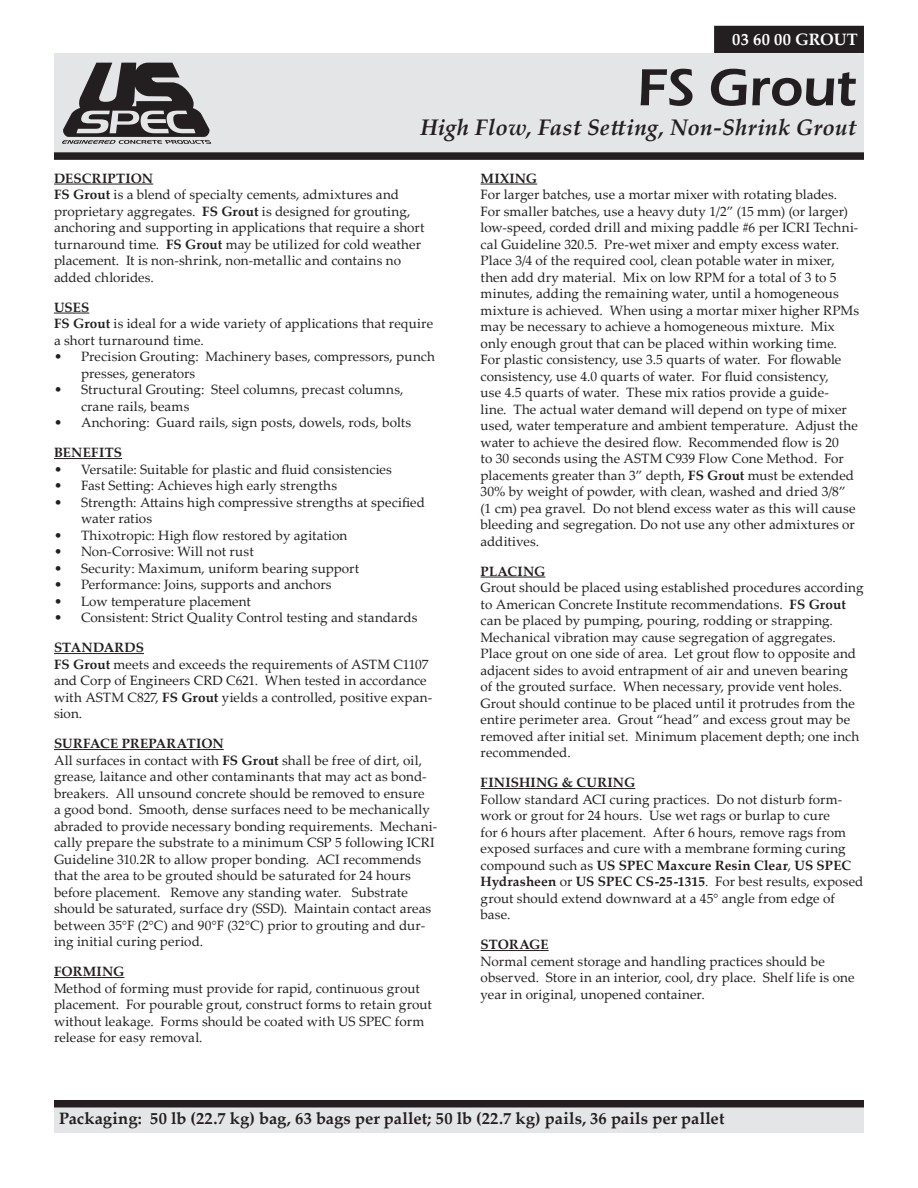
<style>
.page{position:relative;width:918px;height:1188px;background:#fff}
.page>*{position:absolute;margin:0;border:0;box-sizing:border-box;transform-origin:0 0}
.Product_Name{font:600 54px "Eras ITC";letter-spacing:-.01em;color:#231f20}
.Product_Descriptions{font:italic 700 22.5px "Palatino Linotype";letter-spacing:.01em;color:#231f20}
.Packaging{font:700 16.5px "Palatino Linotype";letter-spacing:.01em;color:#231f20}
.categories{font:700 16.5px "Palatino Linotype";letter-spacing:.02em;color:#fff}
.Body_Text{font:13.5px/16.5px "Palatino Linotype";letter-spacing:.005em;color:#231f20}
.Body_Text_Heading{font:700 13.5px "Palatino Linotype";letter-spacing:.015em;color:#231f20}
.s1{font-weight:700}
</style>
<div class="page">
<div style="left:54px;top:1108px;width:810px;height:25px;background:#e4e5e7"></div>
<div style="left:54px;top:1100px;width:810px;height:7px;background:#231f20"></div>
<div style="left:54px;top:53px;width:810px;height:99px;background:#e4e5e7"></div>
<div style="left:54px;top:152px;width:810px;height:8px;background:#231f20"></div>
<svg style="left:62px;top:63px;width:149px;height:81px"></svg>
<hr style="left:54px;top:184px;width:99px;height:1px;background:#231f20">
<hr style="left:54px;top:313px;width:35px;height:1px;background:#231f20">
<hr style="left:54px;top:458px;width:68px;height:1px;background:#231f20">
<hr style="left:54px;top:653px;width:90px;height:1px;background:#231f20">
<hr style="left:54px;top:749px;width:170px;height:1px;background:#231f20">
<hr style="left:54px;top:977px;width:70px;height:1px;background:#231f20">
<hr style="left:481px;top:184px;width:56px;height:1px;background:#231f20">
<hr style="left:481px;top:577px;width:64px;height:1px;background:#231f20">
<hr style="left:481px;top:788px;width:154px;height:1px;background:#231f20">
<hr style="left:481px;top:950px;width:68px;height:1px;background:#231f20">
<div style="left:714px;top:26px;width:150px;height:27px;background:#231f20"></div>
<p class="categories" style="left:732px;top:27px;width:127px">03 60 00 GROUT</p>
<p class="Product_Name" style="left:637px;top:57px;width:221px">FS Grout</p>
<p class="Product_Descriptions" style="left:420px;top:111px;width:438px">High Flow, Fast Setting, Non-Shrink Grout</p>
<p class="Body_Text_Heading" style="left:54px;top:169px;width:101px">DESCRIPTION</p>
<p class="Body_Text" style="left:54px;top:186px;width:372px"><span class="s1">FS Grout</span> is a blend of specialty cements, admixtures and proprietary aggregates. <span class="s1">FS Grout</span> is designed for grouting, anchoring and supporting in applications that require a short turnaround time. <span class="s1">FS Grout</span> may be utilized for cold weather placement. It is non-shrink, non-metallic and contains no added chlorides.</p>
<p class="Body_Text_Heading" style="left:54px;top:298px;width:37px">USES</p>
<p class="Body_Text" style="left:54px;top:315px;width:381px"><span class="s1">FS Grout</span> is ideal for a wide variety of applications that require a short turnaround time.</p>
<p class="Body_Text" style="left:81px;top:348px;width:356px;text-indent:-27px">• Precision Grouting: Machinery bases, compressors, punch presses, generators</p>
<p class="Body_Text" style="left:81px;top:381px;width:324px;text-indent:-27px">• Structural Grouting: Steel columns, precast columns, crane rails, beams</p>
<p class="Body_Text" style="left:54px;top:414px;width:359px">• Anchoring: Guard rails, sign posts, dowels, rods, bolts</p>
<p class="Body_Text_Heading" style="left:54px;top:443px;width:70px">BENEFITS</p>
<p class="Body_Text" style="left:54px;top:460px;width:339px">• Versatile: Suitable for plastic and fluid consistencies</p>
<p class="Body_Text" style="left:54px;top:477px;width:285px">• Fast Setting: Achieves high early strengths</p>
<p class="Body_Text" style="left:81px;top:493px;width:346px;text-indent:-27px">• Strength: Attains high compressive strengths at specified water ratios</p>
<p class="Body_Text" style="left:54px;top:526px;width:295px">• Thixotropic: High flow restored by agitation</p>
<p class="Body_Text" style="left:54px;top:543px;width:201px">• Non-Corrosive: Will not rust</p>
<p class="Body_Text" style="left:54px;top:559px;width:307px">• Security: Maximum, uniform bearing support</p>
<p class="Body_Text" style="left:54px;top:576px;width:279px">• Performance: Joins, supports and anchors</p>
<p class="Body_Text" style="left:54px;top:592px;width:199px">• Low temperature placement</p>
<p class="Body_Text" style="left:54px;top:609px;width:365px">• Consistent: Strict Quality Control testing and standards</p>
<p class="Body_Text_Heading" style="left:54px;top:638px;width:92px">STANDARDS</p>
<p class="Body_Text" style="left:54px;top:655px;width:380px"><span class="s1">FS Grout</span> meets and exceeds the requirements of ASTM C1107 and Corp of Engineers CRD C621. When tested in accordance with ASTM C827, <span class="s1">FS Grout</span> yields a controlled, positive expan&shy;sion.</p>
<p class="Body_Text_Heading" style="left:54px;top:734px;width:171px">SURFACE PREPARATION</p>
<p class="Body_Text" style="left:54px;top:751px;width:385px">All surfaces in contact with <span class="s1">FS Grout</span> shall be free of dirt, oil, grease, laitance and other contaminants that may act as bond&shy;breakers. All unsound concrete should be removed to ensure<br>a good bond. Smooth, dense surfaces need to be mechanically abraded to provide necessary bonding requirements. Mechani&shy;cally prepare the substrate to a minimum CSP 5 following ICRI Guideline 310.2R to allow proper bonding. ACI recommends that the area to be grouted should be saturated for 24 hours before placement. Remove any standing water. Substrate should be saturated, surface dry (SSD). Maintain contact areas between 35°F (2°C) and 90°F (32°C) prior to grouting and dur&shy;ing initial curing period.</p>
<p class="Body_Text_Heading" style="left:54px;top:962px;width:72px">FORMING</p>
<p class="Body_Text" style="left:54px;top:979px;width:379px">Method of forming must provide for rapid, continuous grout placement. For pourable grout, construct forms to retain grout without leakage. Forms should be coated with US SPEC form release for easy removal.</p>
<p class="Body_Text_Heading" style="left:481px;top:169px;width:58px">MIXING</p>
<p class="Body_Text" style="left:481px;top:186px;width:380px">For larger batches, use a mortar mixer with rotating blades.<br>For smaller batches, use a heavy duty 1/2” (15 mm) (or larger) low-speed, corded drill and mixing paddle #6 per ICRI Techni&shy;cal Guideline 320.5. Pre-wet mixer and empty excess water.<br>Place 3/4 of the required cool, clean potable water in mixer, then add dry material. Mix on low RPM for a total of 3 to 5 minutes, adding the remaining water, until a homogeneous mixture is achieved. When using a mortar mixer higher RPMs may be necessary to achieve a homogeneous mixture. Mix only enough grout that can be placed within working time.<br>For plastic consistency, use 3.5 quarts of water. For flowable consistency, use 4.0 quarts of water. For fluid consistency,<br>use 4.5 quarts of water. These mix ratios provide a guide-<br>line. The actual water demand will depend on type of mixer used, water temperature and ambient temperature. Adjust the water to achieve the desired flow. Recommended flow is 20<br>to 30 seconds using the ASTM C939 Flow Cone Method. For placements greater than 3” depth, <span class="s1">FS Grout</span> must be extended 30% by weight of powder, with clean, washed and dried 3/8” (1 cm) pea gravel. Do not blend excess water as this will cause bleeding and segregation. Do not use any other admixtures or additives.</p>
<p class="Body_Text_Heading" style="left:481px;top:562px;width:66px">PLACING</p>
<p class="Body_Text" style="left:481px;top:579px;width:385px">Grout should be placed using established procedures according to American Concrete Institute recommendations. <span class="s1">FS Grout </span>can be placed by pumping, pouring, rodding or strapping.<br>Mechanical vibration may cause segregation of aggregates.<br>Place grout on one side of area. Let grout flow to opposite and adjacent sides to avoid entrapment of air and uneven bearing<br>of the grouted surface. When necessary, provide vent holes.<br>Grout should continue to be placed until it protrudes from the entire perimeter area. Grout “head” and excess grout may be removed after initial set. Minimum placement depth; one inch recommended.</p>
<p class="Body_Text_Heading" style="left:481px;top:773px;width:156px">FINISHING &amp; CURING</p>
<p class="Body_Text" style="left:481px;top:790px;width:384px">Follow standard ACI curing practices. Do not disturb form&shy;work or grout for 24 hours. Use wet rags or burlap to cure<br>for 6 hours after placement. After 6 hours, remove rags from exposed surfaces and cure with a membrane forming curing compound such as <span class="s1">US SPEC Maxcure Resin Clear</span>, <span class="s1">US SPEC Hydrasheen</span> or <span class="s1">US SPEC CS-25-1315</span>. For best results, exposed grout should extend downward at a 45° angle from edge of base.</p>
<p class="Body_Text_Heading" style="left:481px;top:935px;width:70px">STORAGE</p>
<p class="Body_Text" style="left:481px;top:952px;width:375px">Normal cement storage and handling practices should be observed. Store in an interior, cool, dry place. Shelf life is one year in original, unopened container.</p>
<p class="Packaging" style="left:59px;top:1107px;width:667px">Packaging: 50 lb (22.7 kg) bag, 63 bags per pallet; 50 lb (22.7 kg) pails, 36 pails per pallet</p>
</div>
